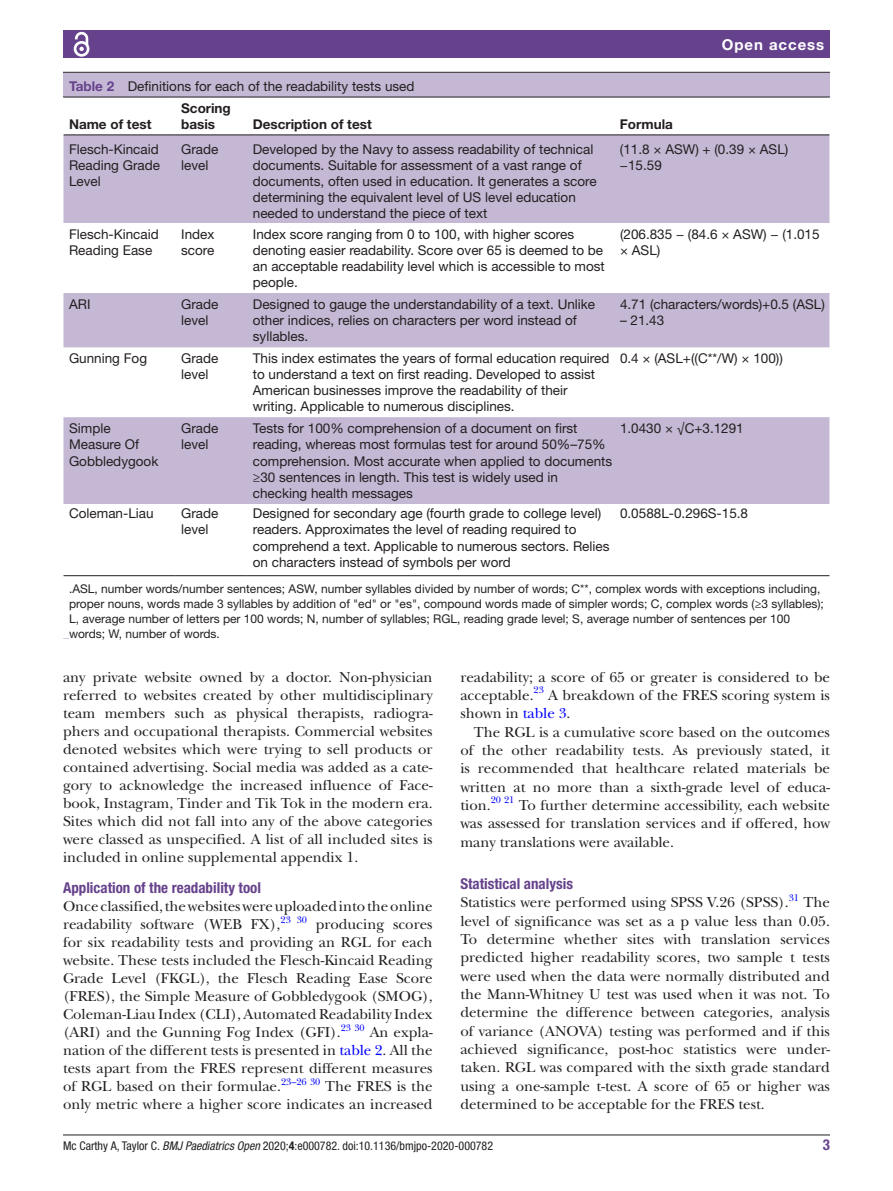
<style>
.page{position:relative;width:893px;height:1191px;background:#fff}
.page>*{position:absolute;margin:0;border:0;box-sizing:border-box;transform-origin:0 0}
.t1{font:15px/18px "New Baskerville";color:#231f20;text-align:justify}
.t2{font:700 condensed 15px "Helvetica Neue LT Std";color:#66428c}
.t3{font:700 15px "Helvetica Neue LT Std";letter-spacing:.065em;color:#fff}
.t4{font:13.5px/16.2px "Helvetica Neue LT Std";color:#231f20}
.t5{font:700 13.5px/16.2px "Helvetica Neue LT Std";color:#231f20}
.t6{font:12px/15px "Helvetica Neue LT Std";color:#231f20}
.t7{font:condensed 12px "Helvetica Neue LT Std";color:#231f20}
.t8{font:9.9px "New Baskerville";color:#00f}
.s1{font-weight:700;color:#66428c}
.s2{color:#00f}
.s3{font-style:italic}
.s4{font-weight:700}
</style>
<div class="page">
<hr style="left:63px;top:1134px;width:767px;height:1px;background:#231f20">
<div style="left:63px;top:31px;width:767px;height:27px;background:#66428c"></div>
<svg style="left:73px;top:31px;width:17px;height:26px"></svg>
<div style="left:63px;top:73px;width:767px;height:565px;background:#c4b8d4"></div>
<hr style="left:63px;top:72px;width:767px;height:1px;background:#231f20">
<div style="left:64px;top:98px;width:766px;height:540px;background:#fff"></div>
<svg style="left:64px;top:135px;width:766px;height:369px"></svg>
<hr style="left:63px;top:97px;width:112px;height:1px;background:#231f20">
<hr style="left:63px;top:134px;width:112px;height:1px;background:#231f20">
<hr style="left:175px;top:97px;width:72px;height:1px;background:#231f20">
<hr style="left:175px;top:134px;width:72px;height:1px;background:#231f20">
<hr style="left:247px;top:97px;width:367px;height:1px;background:#231f20">
<hr style="left:247px;top:134px;width:367px;height:1px;background:#231f20">
<hr style="left:614px;top:97px;width:216px;height:1px;background:#231f20">
<hr style="left:614px;top:134px;width:216px;height:1px;background:#231f20">
<hr style="left:175px;top:575px;width:72px;height:1px;background:#231f20">
<hr style="left:247px;top:575px;width:367px;height:1px;background:#231f20">
<hr style="left:63px;top:575px;width:112px;height:1px;background:#231f20">
<hr style="left:614px;top:575px;width:216px;height:1px;background:#231f20">
<hr style="left:63px;top:97px;width:1px;height:38px;background:#fff">
<hr style="left:63px;top:135px;width:1px;height:88px;background:#fff">
<hr style="left:63px;top:223px;width:1px;height:70px;background:#fff">
<hr style="left:63px;top:293px;width:1px;height:54px;background:#fff">
<hr style="left:63px;top:347px;width:1px;height:70px;background:#fff">
<hr style="left:63px;top:417px;width:1px;height:87px;background:#fff">
<hr style="left:63px;top:504px;width:1px;height:71px;background:#fff">
<hr style="left:63px;top:575px;width:1px;height:63px;background:#fff">
<hr style="left:69px;top:637px;width:761px;height:2px;background:#fff">
<p class="t4" style="left:69px;top:78px;width:347px"><span class="s1">Table 2</span> Definitions for each of the readability tests used</p>
<p class="t5" style="left:69px;top:116px;width:84px">Name of test</p>
<p class="t5" style="left:181px;top:99px;width:51px">Scoring basis</p>
<p class="t5" style="left:253px;top:116px;width:120px">Description of test</p>
<p class="t5" style="left:620px;top:116px;width:54px">Formula</p>
<p class="t3" style="left:722px;top:35px;width:104px">Open access</p>
<p class="t4" style="left:69px;top:140px;width:93px;text-align:justify">Flesch-Kincaid Reading Grade Level</p>
<p class="t4" style="left:181px;top:140px;width:39px">Grade level</p>
<p class="t4" style="left:253px;top:140px;width:345px">Developed by the Navy to assess readability of technical documents. Suitable for assessment of a vast range of documents, often used in education. It generates a score determining the equivalent level of US level education needed to understand the piece of text</p>
<p class="t4" style="left:620px;top:140px;width:170px">(11.8 × ASW) + (0.39 × ASL) −15.59</p>
<p class="t4" style="left:69px;top:225px;width:91px">Flesch-Kincaid<br>Reading Ease</p>
<p class="t4" style="left:181px;top:225px;width:35px">Index score</p>
<p class="t4" style="left:253px;top:225px;width:354px">Index score ranging from 0 to 100, with higher scores denoting easier readability. Score over 65 is deemed to be an acceptable readability level which is accessible to most people.</p>
<p class="t4" style="left:620px;top:225px;width:201px">(206.835 − (84.6 × ASW) − (1.015 × ASL)</p>
<p class="t4" style="left:69px;top:296px;width:23px">ARI</p>
<p class="t4" style="left:181px;top:296px;width:39px">Grade level</p>
<p class="t4" style="left:253px;top:296px;width:344px">Designed to gauge the understandability of a text. Unlike other indices, relies on characters per word instead of syllables.</p>
<p class="t4" style="left:620px;top:296px;width:206px">4.71 (characters/words)+0.5 (ASL)</p>
<p class="t4" style="left:620px;top:312px;width:46px">– 21.43</p>
<p class="t4" style="left:69px;top:350px;width:80px">Gunning Fog</p>
<p class="t4" style="left:181px;top:350px;width:39px">Grade level</p>
<p class="t4" style="left:253px;top:350px;width:358px">This index estimates the years of formal education required to understand a text on first reading. Developed to assist American businesses improve the readability of their writing. Applicable to numerous disciplines.</p>
<p class="t4" style="left:620px;top:350px;width:164px">0.4 × (ASL+((C**/W) × 100))</p>
<p class="t4" style="left:69px;top:420px;width:91px">Simple<br>Measure Of<br>Gobbledygook</p>
<p class="t4" style="left:181px;top:420px;width:39px">Grade level</p>
<p class="t4" style="left:253px;top:420px;width:361px">Tests for 100% comprehension of a document on first reading, whereas most formulas test for around 50%–75% comprehension. Most accurate when applied to documents ≥30 sentences in length. This test is widely used in checking health messages</p>
<p class="t4" style="left:620px;top:420px;width:125px">1.0430 × √C+3.1291</p>
<p class="t4" style="left:69px;top:505px;width:86px">Coleman-Liau</p>
<p class="t4" style="left:181px;top:505px;width:39px">Grade level</p>
<p class="t4" style="left:253px;top:505px;width:358px">Designed for secondary age (fourth grade to college level) readers. Approximates the level of reading required to comprehend a text. Applicable to numerous sectors. Relies on characters instead of symbols per word</p>
<p class="t4" style="left:620px;top:505px;width:130px">0.0588L-0.296S-15.8</p>
<p class="t6" style="left:69px;top:581px;width:756px">.ASL, number words/number sentences; ASW, number syllables divided by number of words; C**, complex words with exceptions including, proper nouns, words made 3 syllables by addition of "ed" or "es", compound words made of simpler words; C, complex words (≥3 syllables); L, average number of letters per 100 words; N, number of syllables; RGL, reading grade level; S, average number of sentences per 100 words; W, number of words.</p>
<p class="t1" style="left:63px;top:668px;width:371px">any private website owned by a doctor. Non-physician referred to websites created by other multidisciplinary team members such as physical therapists, radiogra&shy;phers and occupational therapists. Commercial websites denoted websites which were trying to sell products or contained advertising. Social media was added as a cate&shy;gory to acknowledge the increased influence of Face&shy;book, Instagram, Tinder and Tik Tok in the modern era.<br>Sites which did not fall into any of the above categories were classed as unspecified. A list of all included sites is included in online supplemental appendix 1.</p>
<p class="t2" style="left:63px;top:879px;width:200px">Application of the readability tool</p>
<p class="t1" style="left:63px;top:897px;width:371px">Once classified, the websites were uploaded into the online readability software (WEB FX),<sup>23</sup> <sup>30</sup></p>
<p class="t1" style="left:63px;top:915px;width:371px;text-indent:253px">producing scores for six readability tests and providing an RGL for each website. These tests included the Flesch-Kincaid Reading Grade Level (FKGL), the Flesch Reading Ease Score (FRES), the Simple Measure of Gobbledygook (SMOG), Coleman-Liau Index (CLI), Automated Readability Index (ARI) and the Gunning Fog Index (GFI).<sup>23</sup> <sup>30</sup> An expla&shy;nation of the different tests is presented in <span class="s2">table 2</span>. All the tests apart from the FRES represent different measures of RGL based on their formulae.</p>
<p class="t8" style="left:281px;top:1075px;width:41px">23–26 30</p>
<p class="t1" style="left:63px;top:1077px;width:371px;text-align:right">The FRES is the<br>only metric where a higher score indicates an increased</p>
<p class="t1" style="left:460px;top:668px;width:371px">readability; a score of 65 or greater is considered to be acceptable.</p>
<p class="t8" style="left:534px;top:684px;width:12px">23</p>
<p class="t1" style="left:460px;top:686px;width:371px;text-indent:88px">A breakdown of the FRES scoring system is shown in <span class="s2">table 3</span>.</p>
<p class="t1" style="left:460px;top:723px;width:371px;text-indent:14px">The RGL is a cumulative score based on the outcomes of the other readability tests. As previously stated, it is recommended that healthcare related materials be written at no more than a sixth-grade level of educa&shy;tion.</p>
<p class="t8" style="left:491px;top:794px;width:25px">20 21</p>
<p class="t1" style="left:460px;top:796px;width:371px;text-indent:59px">To further determine accessibility, each website was assessed for translation services and if offered, how many translations were available.</p>
<p class="t2" style="left:460px;top:874px;width:114px">Statistical analysis</p>
<p class="t1" style="left:460px;top:893px;width:330px">Statistics were performed using SPSS V.26 (SPSS).</p>
<p class="t8" style="left:789px;top:891px;width:12px">31</p>
<p class="t1" style="left:460px;top:893px;width:371px;text-indent:343px">The level of significance was set as a p value less than 0.05.<br>To determine whether sites with translation services predicted higher readability scores, two sample t tests were used when the data were normally distributed and the Mann-Whitney U test was used when it was not. To determine the difference between categories, analysis of variance (ANOVA) testing was performed and if this achieved significance, post-hoc statistics were under&shy;taken. RGL was compared with the sixth grade standard using a one-sample t-test. A score of 65 or higher was determined to be acceptable for the FRES test.</p>
<p class="t7" style="left:63px;top:1138px;width:432px">Mc Carthy A, Taylor C. <span class="s3">BMJ Paediatrics Open</span> 2020;<span class="s4">4</span>:e000782. doi:10.1136/bmjpo-2020-000782</p>
<p class="t2" style="left:823px;top:1135px;width:9px">3</p>
</div>
